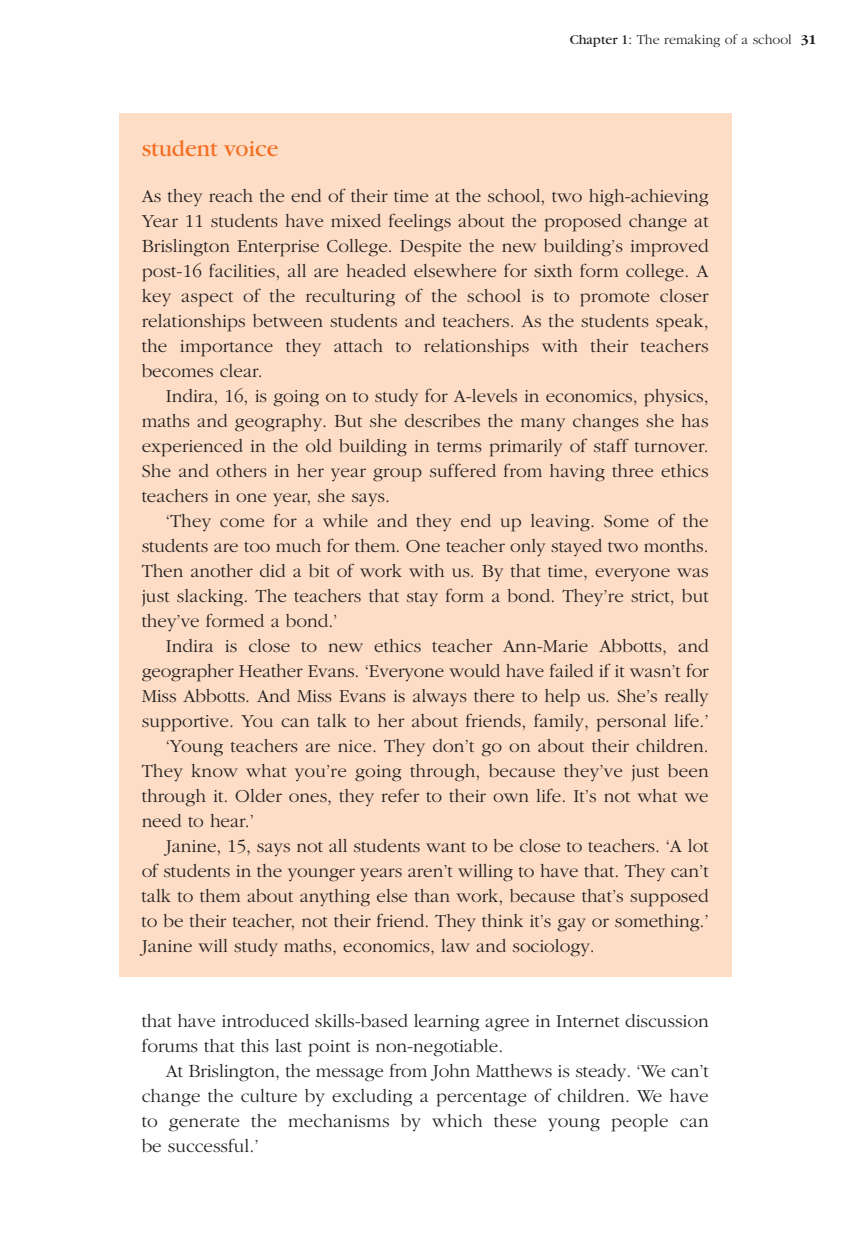
<style>
.page{position:relative;width:850px;height:1248px;background:#fff}
.page>*{position:absolute;margin:0;border:0;box-sizing:border-box;transform-origin:0 0}
.t1{font:24px "Garamond";color:#f36e21}
.t2{font:300 19px/25px "Garamond";color:#231f20;text-align:justify}
.t3{font:300 14px "Garamond";color:#231f20}
.s1{font-weight:400}
.s2{font-weight:700}
</style>
<div class="page">
<div style="left:119px;top:113px;width:613px;height:864px;background:#fdddc6"></div>
<p class="t3" style="left:570px;top:31px;width:248px"><span class="s1">Chapter 1:</span> The remaking of a school <span class="s2">31</span></p>
<p class="t1" style="left:142px;top:140px;width:139px">student voice</p>
<p class="t2" style="left:142px;top:182px;width:568px">As they reach the end of their time at the school, two high-achieving Year 11 students have mixed feelings about the proposed change at Brislington Enterprise College. Despite the new building’s improved post-16 facilities, all are headed elsewhere for sixth form college. A key aspect of the reculturing of the school is to promote closer relationships between students and teachers. As the students speak, the importance they attach to relationships with their teachers becomes clear.</p>
<p class="t2" style="left:142px;top:382px;width:568px;text-indent:24px">Indira, 16, is going on to study for A-levels in economics, physics, maths and geography. But she describes the many changes she has experienced in the old building in terms primarily of staff turnover.<br>She and others in her year group suffered from having three ethics teachers in one year, she says.</p>
<p class="t2" style="left:142px;top:507px;width:568px;text-indent:24px">‘They come for a while and they end up leaving. Some of the students are too much for them. One teacher only stayed two months.<br>Then another did a bit of work with us. By that time, everyone was just slacking. The teachers that stay form a bond. They’re strict, but they’ve formed a bond.’</p>
<p class="t2" style="left:166px;top:632px;width:544px">Indira is close to new ethics teacher Ann-Marie Abbotts, and</p>
<p class="t2" style="left:142px;top:657px;width:568px">geographer Heather Evans. ‘Everyone would have failed if it wasn’t for</p>
<p class="t2" style="left:142px;top:682px;width:568px">Miss Abbotts. And Miss Evans is always there to help us. She’s really</p>
<p class="t2" style="left:142px;top:707px;width:568px">supportive. You can talk to her about friends, family, personal life.’</p>
<p class="t2" style="left:166px;top:732px;width:544px">‘Young teachers are nice. They don’t go on about their children.</p>
<p class="t2" style="left:142px;top:757px;width:568px">They know what you’re going through, because they’ve just been</p>
<p class="t2" style="left:142px;top:782px;width:568px">through it. Older ones, they refer to their own life. It’s not what we</p>
<p class="t2" style="left:142px;top:807px;width:114px">need to hear.’</p>
<p class="t2" style="left:166px;top:832px;width:544px">Janine, 15, says not all students want to be close to teachers. ‘A lot</p>
<p class="t2" style="left:142px;top:857px;width:568px">of students in the younger years aren’t willing to have that. They can’t</p>
<p class="t2" style="left:142px;top:882px;width:568px">talk to them about anything else than work, because that’s supposed</p>
<p class="t2" style="left:142px;top:907px;width:568px">to be their teacher, not their friend. They think it’s gay or something.’</p>
<p class="t2" style="left:142px;top:932px;width:455px">Janine will study maths, economics, law and sociology.</p>
<p class="t2" style="left:142px;top:1007px;width:568px">that have introduced skills-based learning agree in Internet discussion forums that this last point is non-negotiable.</p>
<p class="t2" style="left:142px;top:1057px;width:568px;text-indent:24px">At Brislington, the message from John Matthews is steady. ‘We can’t change the culture by excluding a percentage of children. We have to generate the mechanisms by which these young people can be successful.’</p>
</div>
